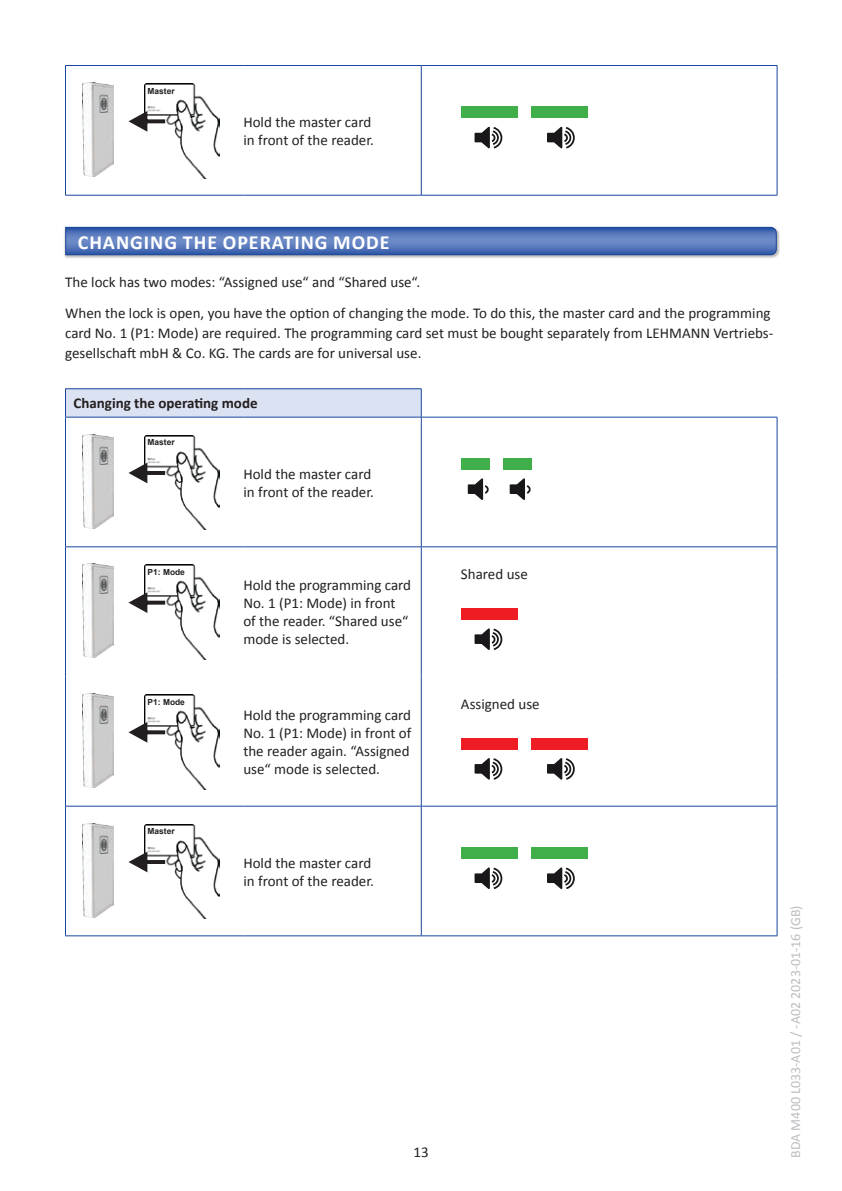
<style>
.page{position:relative;width:842px;height:1191px;background:#fff}
.page>*{position:absolute;margin:0;border:0;box-sizing:border-box;transform-origin:0 0}
.t1{font:700 20px "Calibri";letter-spacing:.05em;color:#fff}
.t2{font:15px/18px "Calibri";color:#231f20}
.t3{font:700 15px "Calibri";color:#231f20}
.t4{font:14px "Calibri";color:#bcbdc0}
.t5{font:700 8.4px "Arial";color:#231f20}
</style>
<div class="page">
<div style="left:63px;top:226px;width:717px;height:33px;background:#231f20;opacity:.4"></div>
<svg style="left:65px;top:226px;width:712px;height:30px"></svg>
<svg style="left:66px;top:389px;width:711px;height:546px"></svg>
<svg style="left:422px;top:418px;width:355px;height:517px"></svg>
<hr style="left:65px;top:388px;width:178px;height:1px;background:#18469d">
<svg style="left:65px;top:389px;width:1px;height:28px"></svg>
<hr style="left:243px;top:388px;width:179px;height:1px;background:#18469d">
<svg style="left:421px;top:389px;width:1px;height:28px"></svg>
<hr style="left:65px;top:417px;width:178px;height:1px;background:#18469d">
<hr style="left:65px;top:417px;width:1px;height:129px;background:#18469d">
<hr style="left:243px;top:417px;width:178px;height:1px;background:#18469d">
<hr style="left:421px;top:417px;width:356px;height:1px;background:#18469d">
<hr style="left:421px;top:417px;width:1px;height:129px;background:#18469d">
<hr style="left:777px;top:417px;width:1px;height:129px;background:#18469d">
<hr style="left:65px;top:546px;width:178px;height:1px;background:#18469d">
<hr style="left:65px;top:547px;width:1px;height:129px;background:#18469d">
<hr style="left:243px;top:546px;width:178px;height:1px;background:#18469d">
<hr style="left:421px;top:546px;width:356px;height:1px;background:#18469d">
<hr style="left:421px;top:547px;width:1px;height:129px;background:#18469d">
<hr style="left:777px;top:547px;width:1px;height:129px;background:#18469d">
<hr style="left:65px;top:676px;width:1px;height:130px;background:#18469d">
<hr style="left:421px;top:676px;width:1px;height:130px;background:#18469d">
<hr style="left:777px;top:676px;width:1px;height:130px;background:#18469d">
<hr style="left:65px;top:806px;width:178px;height:1px;background:#18469d">
<hr style="left:65px;top:806px;width:1px;height:129px;background:#18469d">
<hr style="left:243px;top:806px;width:178px;height:1px;background:#18469d">
<hr style="left:421px;top:806px;width:356px;height:1px;background:#18469d">
<hr style="left:421px;top:806px;width:1px;height:129px;background:#18469d">
<hr style="left:777px;top:806px;width:1px;height:129px;background:#18469d">
<hr style="left:65px;top:935px;width:178px;height:1px;background:#18469d">
<hr style="left:243px;top:935px;width:178px;height:1px;background:#18469d">
<hr style="left:421px;top:935px;width:356px;height:1px;background:#18469d">
<img style="left:144px;top:435px;width:75px;height:95px">
<img style="left:83px;top:434px;width:31px;height:94px">
<svg style="left:129px;top:462px;width:36px;height:21px"></svg>
<div style="left:148px;top:438px;width:43px;height:10px;background:#fff"></div>
<div style="left:461px;top:458px;width:28px;height:12px;background:#40ae49"></div>
<div style="left:503px;top:458px;width:28px;height:12px;background:#40ae49"></div>
<svg style="left:468px;top:478px;width:21px;height:22px"></svg>
<svg style="left:510px;top:478px;width:21px;height:22px"></svg>
<img style="left:144px;top:564px;width:75px;height:95px">
<img style="left:83px;top:564px;width:31px;height:94px">
<svg style="left:129px;top:592px;width:36px;height:21px"></svg>
<div style="left:148px;top:567px;width:43px;height:11px;background:#fff"></div>
<div style="left:461px;top:608px;width:57px;height:11px;background:#ee1d23"></div>
<svg style="left:474px;top:628px;width:28px;height:22px"></svg>
<img style="left:144px;top:694px;width:75px;height:95px">
<img style="left:83px;top:693px;width:31px;height:94px">
<svg style="left:129px;top:722px;width:36px;height:20px"></svg>
<div style="left:148px;top:697px;width:43px;height:11px;background:#fff"></div>
<div style="left:461px;top:738px;width:57px;height:11px;background:#ee1d23"></div>
<div style="left:531px;top:738px;width:57px;height:11px;background:#ee1d23"></div>
<svg style="left:474px;top:758px;width:28px;height:22px"></svg>
<svg style="left:547px;top:758px;width:28px;height:22px"></svg>
<img style="left:144px;top:824px;width:75px;height:94px">
<img style="left:83px;top:823px;width:31px;height:94px">
<svg style="left:129px;top:851px;width:36px;height:21px"></svg>
<div style="left:148px;top:827px;width:43px;height:10px;background:#fff"></div>
<div style="left:461px;top:847px;width:57px;height:11px;background:#40ae49"></div>
<div style="left:531px;top:847px;width:57px;height:11px;background:#40ae49"></div>
<svg style="left:474px;top:867px;width:28px;height:22px"></svg>
<svg style="left:547px;top:867px;width:28px;height:22px"></svg>
<svg style="left:66px;top:66px;width:355px;height:129px"></svg>
<hr style="left:65px;top:65px;width:178px;height:1px;background:#18469d">
<hr style="left:65px;top:66px;width:1px;height:129px;background:#18469d">
<hr style="left:243px;top:65px;width:178px;height:1px;background:#18469d">
<hr style="left:421px;top:65px;width:356px;height:1px;background:#18469d">
<hr style="left:421px;top:66px;width:1px;height:129px;background:#18469d">
<hr style="left:777px;top:66px;width:1px;height:129px;background:#18469d">
<hr style="left:65px;top:195px;width:178px;height:1px;background:#18469d">
<hr style="left:243px;top:195px;width:178px;height:1px;background:#18469d">
<hr style="left:421px;top:195px;width:356px;height:1px;background:#18469d">
<img style="left:144px;top:83px;width:75px;height:95px">
<img style="left:83px;top:83px;width:31px;height:93px">
<svg style="left:129px;top:111px;width:36px;height:21px"></svg>
<div style="left:148px;top:86px;width:43px;height:11px;background:#fff"></div>
<div style="left:461px;top:107px;width:57px;height:11px;background:#40ae49"></div>
<div style="left:531px;top:107px;width:57px;height:11px;background:#40ae49"></div>
<svg style="left:474px;top:127px;width:28px;height:22px"></svg>
<svg style="left:547px;top:127px;width:28px;height:22px"></svg>
<p class="t5" style="left:148px;top:86px;width:29px">Master</p>
<p class="t2" style="left:243px;top:112px;width:132px">Hold the master card in front of the reader.</p>
<h1 class="t1" style="left:78px;top:230px;width:313px">CHANGING THE OPERATING MODE</h1>
<p class="t2" style="left:65px;top:266px;width:707px;line-height:31.4px">The lock has two modes: “Assigned use“ and “Shared use“.<br>When the lock is open, you have the option of changing the mode. To do this, the master card and the programming</p>
<p class="t2" style="left:65px;top:323px;width:710px;line-height:20px">card No. 1 (P1: Mode) are required. The programming card set must be bought separately from LEHMANN Vertriebs&shy;gesellschaft mbH &amp; Co. KG. The cards are for universal use.</p>
<p class="t3" style="left:73px;top:394px;width:186px">Changing the operating mode</p>
<p class="t5" style="left:148px;top:438px;width:29px">Master</p>
<p class="t2" style="left:243px;top:464px;width:132px">Hold the master card in front of the reader.</p>
<p class="t5" style="left:148px;top:567px;width:39px">P1: Mode</p>
<p class="t5" style="left:148px;top:697px;width:39px">P1: Mode</p>
<p class="t5" style="left:148px;top:826px;width:29px">Master</p>
<p class="t2" style="left:243px;top:576px;width:169px">Hold the programming card<br>No. 1 (P1: Mode) in front of the reader. “Shared use“ mode is selected.</p>
<p class="t2" style="left:243px;top:705px;width:169px;text-align:justify">Hold the programming card No. 1 (P1: Mode) in front of the reader again. “Assigned use“ mode is selected.</p>
<p class="t2" style="left:243px;top:853px;width:132px">Hold the master card in front of the reader.</p>
<p class="t2" style="left:461px;top:564px;width:68px">Shared use</p>
<p class="t2" style="left:461px;top:694px;width:80px">Assigned use</p>
<p class="t2" style="left:413px;top:1142px;width:17px">13</p>
<p class="t4" style="left:787px;top:1157px;width:254px;rotate:-90deg">BDA M400 L033-A01 / -A02 2023-01-16 (GB)</p>
</div>
